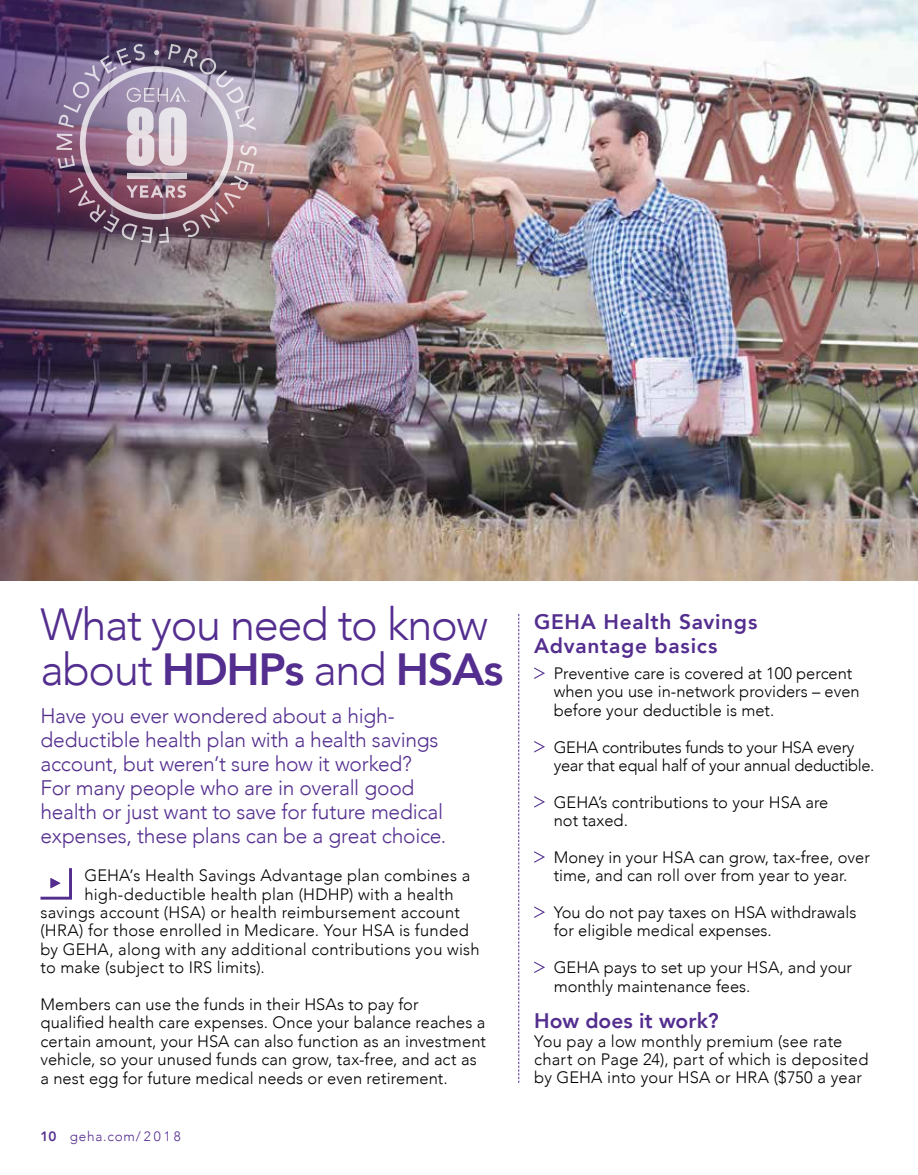
<style>
.page{position:relative;width:918px;height:1175px;background:#fff}
.page>*{position:absolute;margin:0;border:0;box-sizing:border-box;transform-origin:0 0}
.t1{font:300 45px/45px "Avenir";letter-spacing:-.03em;color:#542e8f}
.t2{font:300 21px/24px "Avenir";letter-spacing:-.01em;color:#542e8f}
.t3{font:800 21px/24px "Avenir";letter-spacing:.03em;color:#542e8f}
.t4{font:800 21px "Avenir";color:#542e8f}
.t5{font:300 16.5px/18.5px "Avenir";letter-spacing:.005em;color:#000}
.t6{font:300 16.5px/18.5px "Avenir";letter-spacing:-.02em;color:#000}
.t7{font:300 13.5px "Avenir";letter-spacing:.055em;color:#542e8f}
.s1{font-weight:800}
</style>
<div class="page">
<img style="left:0;top:0;width:918px;height:580px">
<svg style="left:40px;top:868px;width:32px;height:32px"></svg>
<svg style="left:518px;top:614px;width:1px;height:468px"></svg>
<svg style="left:534px;top:667px;width:11px;height:12px"></svg>
<svg style="left:534px;top:741px;width:11px;height:11px"></svg>
<svg style="left:534px;top:796px;width:11px;height:11px"></svg>
<svg style="left:534px;top:851px;width:11px;height:11px"></svg>
<svg style="left:534px;top:906px;width:11px;height:12px"></svg>
<svg style="left:534px;top:961px;width:11px;height:12px"></svg>
<img style="left:56px;top:44px;width:201px;height:199px">
<h1 class="t1" style="left:40px;top:602px;width:464px">What you need to know about <span class="s1">HDHPs</span> and <span class="s1">HSAs</span></h1>
<p class="t2" style="left:40px;top:704px;width:407px">Have you ever wondered about a high&shy;deductible health plan with a health savings account, but weren’t sure how it worked?<br>For many people who are in overall good health or just want to save for future medical expenses, these plans can be a great choice.</p>
<p class="t5" style="left:85px;top:866px;width:387px">GEHA’s Health Savings Advantage plan combines a</p>
<p class="t5" style="left:85px;top:884px;width:371px">high-deductible health plan (HDHP) with a health</p>
<p class="t5" style="left:40px;top:903px;width:421px">savings account (HSA) or health reimbursement account</p>
<p class="t5" style="left:40px;top:921px;width:430px">(HRA) for those enrolled in Medicare. Your HSA is funded</p>
<p class="t5" style="left:40px;top:940px;width:441px">by GEHA, along with any additional contributions you wish</p>
<p class="t5" style="left:40px;top:958px;width:226px">to make (subject to IRS limits).</p>
<p class="t5" style="left:40px;top:995px;width:447px">Members can use the funds in their HSAs to pay for qualified health care expenses. Once your balance reaches a certain amount, your HSA can also function as an investment vehicle, so your unused funds can grow, tax-free, and act as a nest egg for future medical needs or even retirement.</p>
<p class="t7" style="left:40px;top:1128px;width:142px"><span class="s1">10</span> geha.com/ 2 0 1 8</p>
<p class="t3" style="left:534px;top:609px;width:225px">GEHA Health Savings<br>Advantage basics</p>
<p class="t5" style="left:554px;top:664px;width:308px">Preventive care is covered at 100 percent when you use in-network providers – even before your deductible is met.</p>
<p class="t6" style="left:554px;top:737px;width:322px">GEHA contributes funds to your HSA every year that equal half of your annual deductible.</p>
<p class="t5" style="left:554px;top:792px;width:276px">GEHA’s contributions to your HSA are not taxed.</p>
<p class="t5" style="left:554px;top:848px;width:318px">Money in your HSA can grow, tax-free, over time, and can roll over from year to year.</p>
<p class="t5" style="left:554px;top:903px;width:304px">You do not pay taxes on HSA withdrawals for eligible medical expenses.</p>
<p class="t5" style="left:554px;top:958px;width:300px">GEHA pays to set up your HSA, and your monthly maintenance fees.</p>
<p class="t4" style="left:534px;top:1004px;width:186px">How does it work?</p>
<p class="t5" style="left:534px;top:1031px;width:336px">You pay a low monthly premium (see rate chart on Page 24), part of which is deposited by GEHA into your HSA or HRA ($750 a year</p>
</div>
